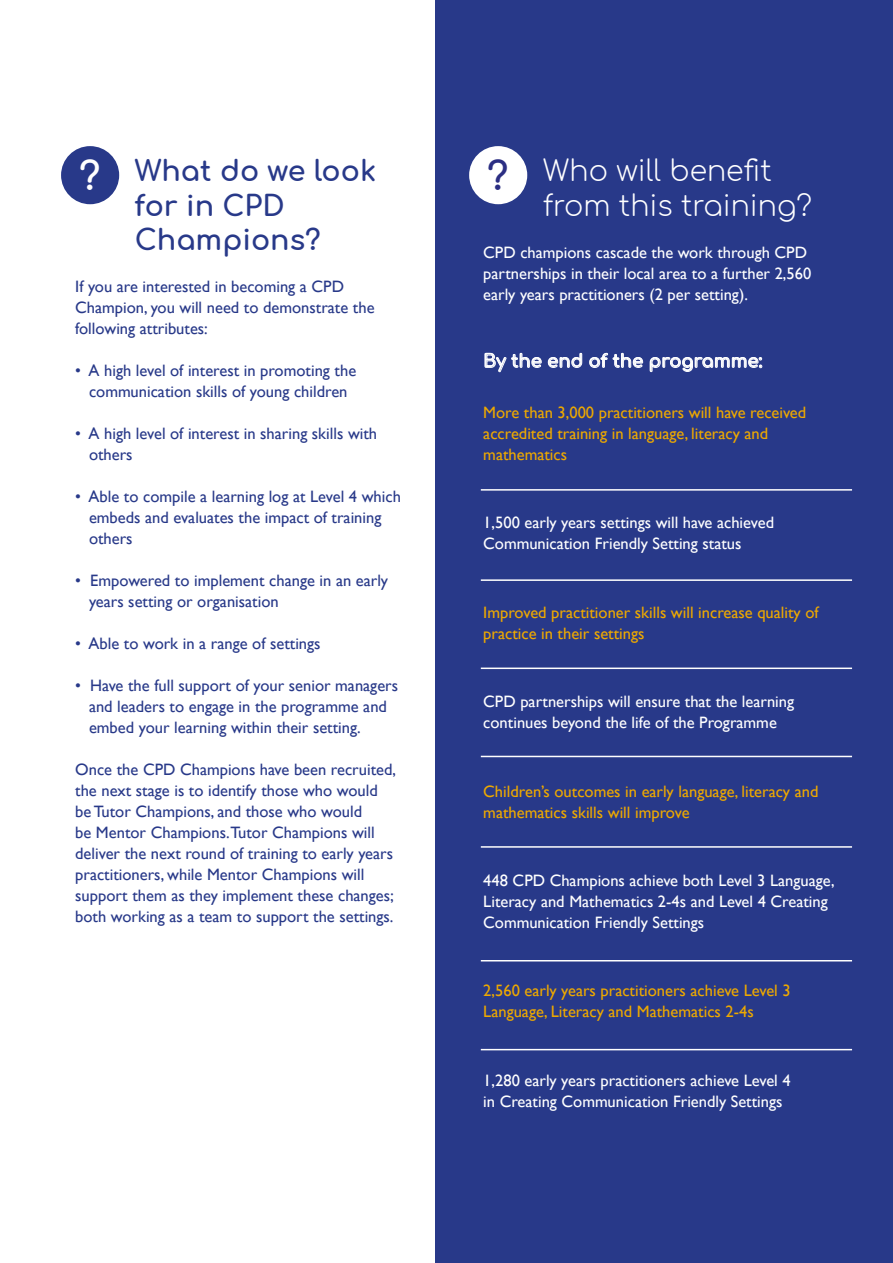
<style>
.page{position:relative;width:893px;height:1263px;background:#fff}
.page>*{position:absolute;margin:0;border:0;box-sizing:border-box;transform-origin:0 0}
.t1{font:700 39px "Comfortaa";color:#fff}
.t2{font:700 39px "Comfortaa";color:#2b2e83}
.t3{font:300 28.5px/34.5px "Comfortaa";color:#fff}
.t4{font:700 28.5px/34.5px "Comfortaa";color:#283989}
.t5{font:700 18px "Comfortaa";color:#fff}
.t6{font:16.5px/21px "Gill Sans";color:#283989}
.t7{font:16.5px/21px "Gill Sans";color:#fff}
.t8{font:16.5px/21px "Gill Sans";color:#eea900}
</style>
<div class="page">
<div style="left:436px;top:0;width:457px;height:1263px;background:#283989"></div>
<svg style="left:485px;top:353px;width:21px;height:19px"></svg>
<svg style="left:512px;top:353px;width:29px;height:14px"></svg>
<svg style="left:548px;top:353px;width:34px;height:14px"></svg>
<svg style="left:590px;top:353px;width:53px;height:14px"></svg>
<svg style="left:650px;top:357px;width:112px;height:15px"></svg>
<hr style="left:481px;top:489px;width:371px;height:2px;background:#fff">
<hr style="left:481px;top:579px;width:371px;height:2px;background:#fff">
<hr style="left:481px;top:667px;width:371px;height:2px;background:#fff">
<hr style="left:481px;top:756px;width:371px;height:1px;background:#fff">
<hr style="left:481px;top:846px;width:371px;height:2px;background:#fff">
<hr style="left:481px;top:960px;width:371px;height:1px;background:#fff">
<hr style="left:481px;top:1049px;width:371px;height:1px;background:#fff">
<div style="left:61px;top:146px;width:58px;height:58px;background:#283989;border-radius:50%"></div>
<div style="left:469px;top:146px;width:58px;height:58px;background:#fff;border-radius:50%"></div>
<p class="t1" style="left:79px;top:140px;width:23px">?</p>
<p class="t2" style="left:487px;top:140px;width:23px">?</p>
<p class="t3" style="left:543px;top:150px;width:271px">Who will benefit from this training?</p>
<p class="t7" style="left:483px;top:242px;width:329px">CPD champions cascade the work through CPD partnerships in their local area to a further 2,560 early years practitioners (2 per setting).</p>
<p class="t4" style="left:135px;top:150px;width:243px">What do we look for in CPD<br>Champions?</p>
<p class="t6" style="left:75px;top:276px;width:301px">If you are interested in becoming a CPD<br>Champion, you will need to demonstrate the following attributes:</p>
<p class="t6" style="left:75px;top:360px;width:282px;text-align:center">• A high level of interest in promoting the communication skills of young children</p>
<p class="t6" style="left:89px;top:423px;width:290px;text-indent:-14px">• A high level of interest in sharing skills with others</p>
<p class="t6" style="left:75px;top:486px;width:327px;text-align:center">• Able to compile a learning log at Level 4 which embeds and evaluates the impact of training</p>
<p class="t6" style="left:89px;top:528px;width:45px">others</p>
<p class="t6" style="left:89px;top:570px;width:300px;text-indent:-14px">• Empowered to implement change in an early years setting or organisation</p>
<p class="t6" style="left:75px;top:633px;width:247px">• Able to work in a range of settings</p>
<p class="t6" style="left:89px;top:675px;width:311px;text-indent:-14px">• Have the full support of your senior managers and leaders to engage in the programme and embed your learning within their setting.</p>
<p class="t6" style="left:75px;top:759px;width:322px">Once the CPD Champions have been recruited, the next stage is to identify those who would be Tutor Champions, and those who would<br>be Mentor Champions.Tutor Champions will deliver the next round of training to early years practitioners, while Mentor Champions will support them as they implement these changes; both working as a team to support the settings.</p>
<p class="t5" style="left:483px;top:344px;width:280px">By the end of the programme:</p>
<p class="t8" style="left:483px;top:402px;width:324px">More than 3,000 practitioners will have received accredited training in language, literacy and mathematics</p>
<p class="t7" style="left:483px;top:512px;width:292px">1,500 early years settings will have achieved<br>Communication Friendly Setting status</p>
<p class="t8" style="left:483px;top:602px;width:337px">Improved practitioner skills will increase quality of practice in their settings</p>
<p class="t7" style="left:483px;top:691px;width:312px">CPD partnerships will ensure that the learning continues beyond the life of the Programme</p>
<p class="t8" style="left:483px;top:780px;width:337px">Children’s outcomes in early language, literacy and mathematics skills will improve</p>
<p class="t7" style="left:483px;top:870px;width:353px">448 CPD Champions achieve both Level 3 Language,<br>Literacy and Mathematics 2-4s and Level 4 Creating<br>Communication Friendly Settings</p>
<p class="t8" style="left:483px;top:980px;width:309px">2,560 early years practitioners achieve Level 3<br>Language, Literacy and Mathematics 2-4s</p>
<p class="t7" style="left:483px;top:1069px;width:309px">1,280 early years practitioners achieve Level 4 in Creating Communication Friendly Settings</p>
</div>
